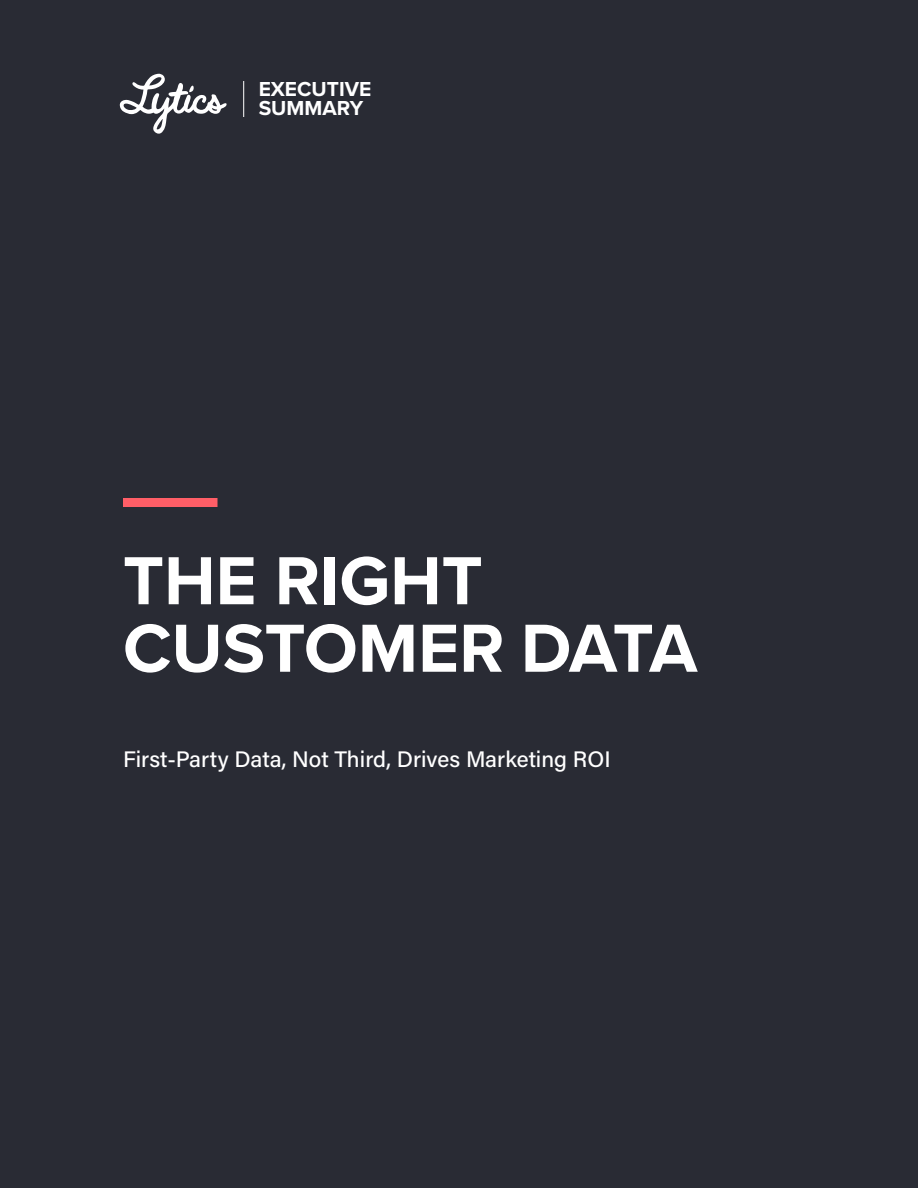
<style>
.page{position:relative;width:918px;height:1188px;background:#292b34}
.page>*{position:absolute;margin:0;border:0;box-sizing:border-box;transform-origin:0 0}
.t1{font:700 70.5px/67.5px "Proxima Nova";color:#fff}
.t2{font:22.5px "Acumin Variable Concept";color:#fff}
.t3{font:700 21px/19.2px "Proxima Nova";color:#fff}
</style>
<div class="page">
<svg style="left:120px;top:74px;width:107px;height:60px"></svg>
<hr style="left:243px;top:81px;width:1px;height:36px;background:#fff">
<div style="left:123px;top:498px;width:95px;height:9px;background:#ff5e67"></div>
<p class="t3" style="left:259px;top:79px;width:114px">EXECUTIVE<br>SUMMARY</p>
<p class="t1" style="left:123px;top:545px;width:576px">THE RIGHT<br>CUSTOMER DATA</p>
<p class="t2" style="left:123px;top:743px;width:489px">First-Party Data, Not Third, Drives Marketing ROI</p>
</div>
